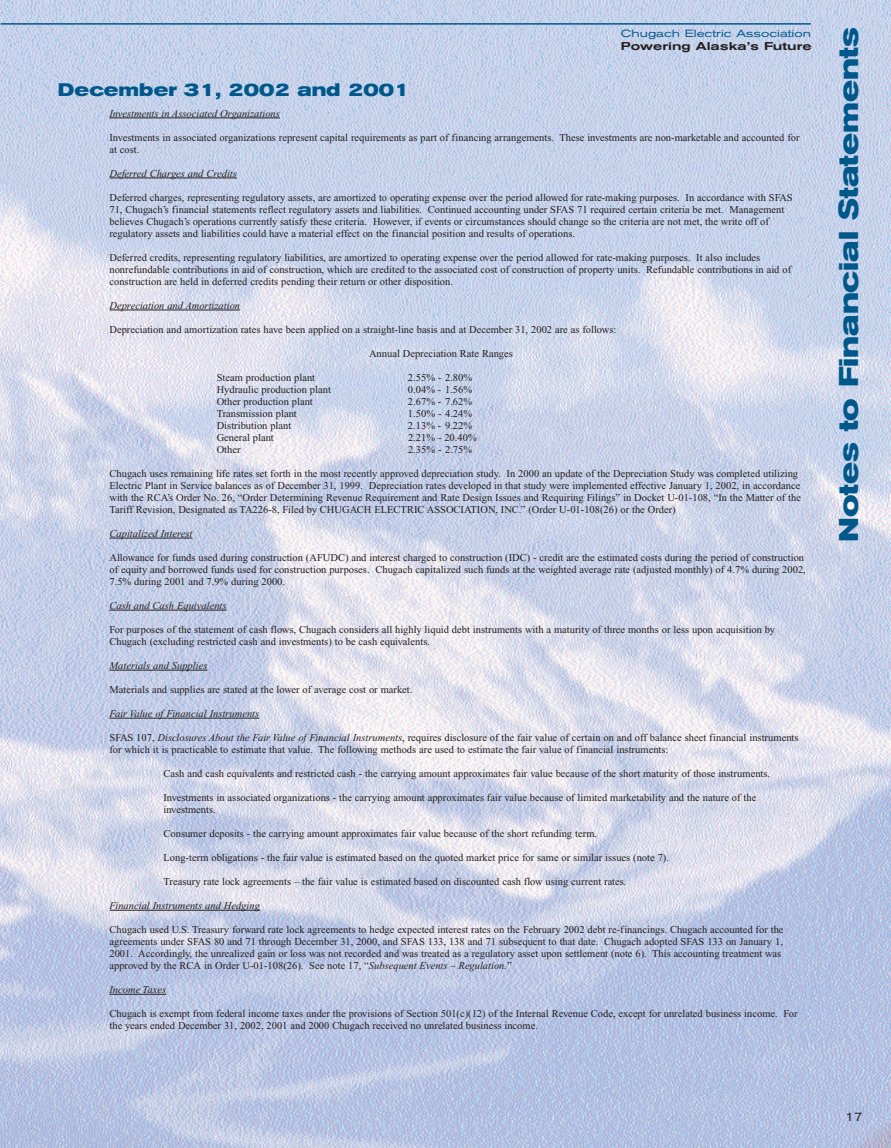
<style>
.page{position:relative;width:891px;height:1148px;background:#fff}
.page>*{position:absolute;margin:0;border:0;box-sizing:border-box;transform-origin:0 0}
.t1{font:700 expanded 27px "Akzidenz Grotesk BE";color:#00588a}
.t2{font:700 expanded 18px "Akzidenz Grotesk BE";color:#00588a}
.t3{font:expanded 12px "Akzidenz Grotesk BE";color:#231f20}
.t4{font:500 expanded 11.25px "Akzidenz Grotesk BE";color:#231f20;scale:1.1 1}
.t5{font:10.5px/12px "Times New Roman";color:#231f20}
.t6{font:italic 10.5px "Times New Roman";color:#231f20}
.t7{font:expanded 10.35px "Akzidenz Grotesk BE";color:#00588a;scale:1.1 1}
.s1{font-style:italic}
</style>
<div class="page">
<img style="left:11px;top:0;width:880px;height:1147px">
<img style="left:0;top:0;width:11px;height:1147px">
<hr style="left:118px;top:118px;width:54px;height:1px;background:#231f20">
<hr style="left:172px;top:118px;width:60px;height:1px;background:#231f20">
<hr style="left:237px;top:118px;width:43px;height:1px;background:#231f20">
<svg style="left:110px;top:178px;width:27px;height:1px"></svg>
<hr style="left:137px;top:178px;width:34px;height:1px;background:#231f20">
<hr style="left:176px;top:178px;width:41px;height:1px;background:#231f20">
<svg style="left:217px;top:178px;width:20px;height:1px"></svg>
<svg style="left:110px;top:310px;width:21px;height:1px"></svg>
<hr style="left:131px;top:310px;width:54px;height:1px;background:#231f20">
<hr style="left:185px;top:310px;width:55px;height:1px;background:#231f20">
<hr style="left:110px;top:538px;width:71px;height:1px;background:#231f20">
<hr style="left:110px;top:610px;width:117px;height:1px;background:#231f20">
<hr style="left:110px;top:670px;width:97px;height:1px;background:#231f20">
<svg style="left:110px;top:718px;width:24px;height:1px"></svg>
<hr style="left:134px;top:718px;width:38px;height:1px;background:#231f20">
<hr style="left:172px;top:718px;width:87px;height:1px;background:#231f20">
<hr style="left:115px;top:910px;width:145px;height:1px;background:#231f20">
<hr style="left:110px;top:994px;width:33px;height:1px;background:#231f20">
<svg style="left:143px;top:994px;width:23px;height:1px"></svg>
<hr style="left:1px;top:23px;width:810px;height:2px;background:#00588a">
<h2 class="t2" style="left:58px;top:84px;width:353px">December 31, 2002 and 2001</h2>
<p class="t7" style="left:621px;top:30px;width:174px">Chugach Electric Association</p>
<p class="t4" style="left:621px;top:42px;width:175px">Powering Alaska’s Future</p>
<p class="t6" style="left:110px;top:109px;width:172px">Investments in Associated Organizations</p>
<p class="t5" style="left:110px;top:132px;width:692px">Investments in associated organizations represent capital requirements as part of financing arrangements. These investments are non-marketable and accounted for at cost.</p>
<p class="t6" style="left:110px;top:169px;width:129px">Deferred Charges and Credits</p>
<p class="t5" style="left:110px;top:192px;width:685px">Deferred charges, representing regulatory assets, are amortized to operating expense over the period allowed for rate-making purposes. In accordance with SFAS 71, Chugach’s financial statements reflect regulatory assets and liabilities. Continued accounting under SFAS 71 required certain criteria be met. Management believes Chugach’s operations currently satisfy these criteria. However, if events or circumstances should change so the criteria are not met, the write off of regulatory assets and liabilities could have a material effect on the financial position and results of operations.</p>
<p class="t5" style="left:110px;top:252px;width:683px">Deferred credits, representing regulatory liabilities, are amortized to operating expense over the period allowed for rate-making purposes. It also includes nonrefundable contributions in aid of construction, which are credited to the associated cost of construction of property units. Refundable contributions in aid of construction are held in deferred credits pending their return or other disposition.</p>
<p class="t6" style="left:110px;top:301px;width:132px">Depreciation and Amortization</p>
<p class="t5" style="left:110px;top:324px;width:508px">Depreciation and amortization rates have been applied on a straight-line basis and at December 31, 2002 are as follows:</p>
<p class="t5" style="left:369px;top:348px;width:145px">Annual Depreciation Rate Ranges</p>
<p class="t5" style="left:217px;top:372px;width:100px">Steam production plant</p>
<p class="t5" style="left:408px;top:372px;width:66px">2.55% - 2.80%</p>
<p class="t5" style="left:217px;top:384px;width:116px">Hydraulic production plant</p>
<p class="t5" style="left:408px;top:384px;width:66px">0.04% - 1.56%</p>
<p class="t5" style="left:217px;top:396px;width:98px">Other production plant</p>
<p class="t5" style="left:408px;top:396px;width:66px">2.67% - 7.62%</p>
<p class="t5" style="left:217px;top:408px;width:82px">Transmission plant</p>
<p class="t5" style="left:408px;top:408px;width:66px">1.50% - 4.24%</p>
<p class="t5" style="left:217px;top:420px;width:76px">Distribution plant</p>
<p class="t5" style="left:408px;top:420px;width:66px">2.13% - 9.22%</p>
<p class="t5" style="left:217px;top:432px;width:59px">General plant</p>
<p class="t5" style="left:408px;top:432px;width:70px">2.21% - 20.40%</p>
<p class="t5" style="left:217px;top:444px;width:25px">Other</p>
<p class="t5" style="left:408px;top:444px;width:66px">2.35% - 2.75%</p>
<p class="t5" style="left:110px;top:468px;width:693px">Chugach uses remaining life rates set forth in the most recently approved depreciation study. In 2000 an update of the Depreciation Study was completed utilizing Electric Plant in Service balances as of December 31, 1999. Depreciation rates developed in that study were implemented effective January 1, 2002, in accordance with the RCA’s Order No. 26, “Order Determining Revenue Requirement and Rate Design Issues and Requiring Filings” in Docket U-01-108, “In the Matter of the Tariff Revision, Designated as TA226-8, Filed by CHUGACH ELECTRIC ASSOCIATION, INC.” (Order U-01-108(26) or the Order)</p>
<p class="t6" style="left:110px;top:530px;width:84px">Capitalized Interest</p>
<p class="t5" style="left:109px;top:552px;width:698px">Allowance for funds used during construction (AFUDC) and interest charged to construction (IDC) - credit are the estimated costs during the period of construction of equity and borrowed funds used for construction purposes. Chugach capitalized such funds at the weighted average rate (adjusted monthly) of 4.7% during 2002,<br>7.5% during 2001 and 7.9% during 2000.</p>
<p class="t6" style="left:109px;top:601px;width:119px">Cash and Cash Equivalents</p>
<p class="t5" style="left:110px;top:624px;width:667px">For purposes of the statement of cash flows, Chugach considers all highly liquid debt instruments with a maturity of three months or less upon acquisition by<br>Chugach (excluding restricted cash and investments) to be cash equivalents.</p>
<p class="t6" style="left:110px;top:661px;width:99px">Materials and Supplies</p>
<p class="t5" style="left:110px;top:684px;width:304px">Materials and supplies are stated at the lower of average cost or market.</p>
<p class="t6" style="left:110px;top:709px;width:151px">Fair Value of Financial Instruments</p>
<p class="t5" style="left:110px;top:732px;width:691px">SFAS 107, <span class="s1">Disclosures About the Fair Value of Financial Instruments</span>, requires disclosure of the fair value of certain on and off balance sheet financial instruments for which it is practicable to estimate that value. The following methods are used to estimate the fair value of financial instruments:</p>
<p class="t5" style="left:164px;top:768px;width:608px">Cash and cash equivalents and restricted cash - the carrying amount approximates fair value because of the short maturity of those instruments.</p>
<p class="t5" style="left:164px;top:792px;width:594px">Investments in associated organizations - the carrying amount approximates fair value because of limited marketability and the nature of the investments.</p>
<p class="t5" style="left:164px;top:828px;width:435px">Consumer deposits - the carrying amount approximates fair value because of the short refunding term.</p>
<p class="t5" style="left:164px;top:852px;width:507px">Long-term obligations - the fair value is estimated based on the quoted market price for same or similar issues (note 7).</p>
<p class="t5" style="left:164px;top:876px;width:465px">Treasury rate lock agreements – the fair value is estimated based on discounted cash flow using current rates.</p>
<p class="t6" style="left:110px;top:901px;width:152px">Financial Instruments and Hedging</p>
<p class="t5" style="left:110px;top:924px;width:676px">Chugach used U.S. Treasury forward rate lock agreements to hedge expected interest rates on the February 2002 debt re-financings. Chugach accounted for the agreements under SFAS 80 and 71 through December 31, 2000, and SFAS 133, 138 and 71 subsequent to that date. Chugach adopted SFAS 133 on January 1, 2001. Accordingly, the unrealized gain or loss was not recorded and was treated as a regulatory asset upon settlement (note 6). This accounting treatment was approved by the RCA in Order U-01-108(26). See note 17, “<span class="s1">Subsequent Events – Regulation.</span>”</p>
<p class="t6" style="left:110px;top:985px;width:58px">Income Taxes</p>
<p class="t5" style="left:110px;top:1008px;width:690px">Chugach is exempt from federal income taxes under the provisions of Section 501(c)(12) of the Internal Revenue Code, except for unrelated business income. For the years ended December 31, 2002, 2001 and 2000 Chugach received no unrelated business income.</p>
<h1 class="t1" style="left:839px;top:542px;width:516px;rotate:-90deg">Notes to Financial Statements</h1>
<p class="t3" style="left:846px;top:1112px;width:18px">17</p>
</div>
